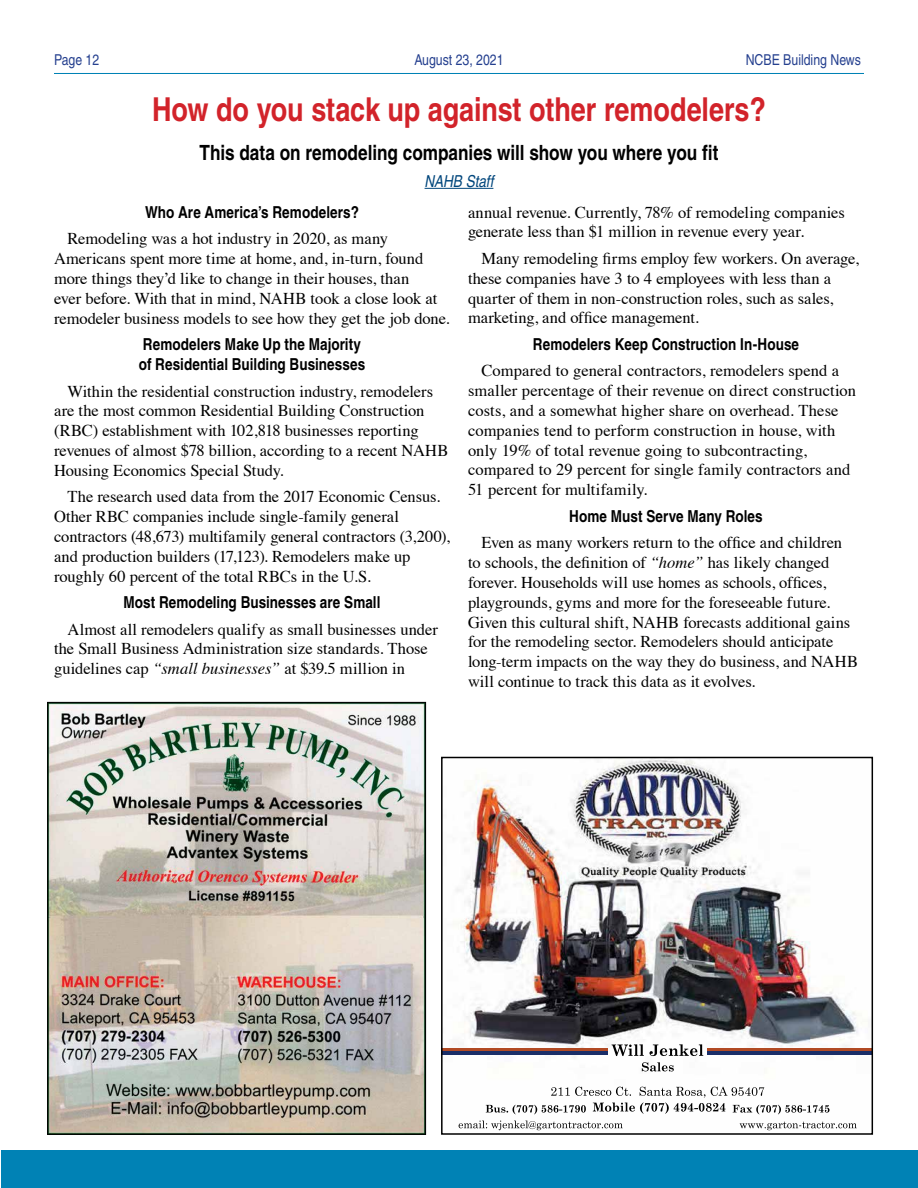
<style>
.page{position:relative;width:918px;height:1188px;background:#fff}
.page>*{position:absolute;margin:0;border:0;box-sizing:border-box;transform-origin:0 0}
.t1{font:700 condensed 33px "Helvetica";letter-spacing:-.005em;color:#d2232a}
.t2{font:700 condensed 21px "Helvetica";letter-spacing:-.005em;color:#000}
.t3{font:16.5px/19.8px "Times";letter-spacing:-.005em;color:#000}
.t4{font:700 condensed 16.5px/19.8px "Helvetica";letter-spacing:.005em;color:#000}
.t5{font:italic condensed 16.5px "Helvetica";letter-spacing:-.005em;color:#00467c}
.t6{font:condensed 15px "Helvetica";color:#25408f}
.t7{font:700 condensed 13.5px "Helvetica";color:#000}
.s1{font-style:italic}
</style>
<div class="page">
<div style="left:1px;top:1150px;width:917px;height:38px;background:#0082b5"></div>
<hr style="left:54px;top:73px;width:810px;height:1px;background:#0082b5">
<img style="left:49px;top:704px;width:375px;height:429px">
<img style="left:456px;top:760px;width:406px;height:371px">
<img style="left:444px;top:1048px;width:164px;height:7px">
<img style="left:707px;top:1048px;width:163px;height:7px">
<div style="left:441px;top:757px;width:432px;height:378px;border:2px solid #000"></div>
<hr style="left:425px;top:188px;width:68px;height:1px;background:#00467c">
<p class="t6" style="left:54px;top:51px;width:47px">Page 12</p>
<p class="t6" style="left:414px;top:51px;width:91px">August 23, 2021</p>
<p class="t6" style="left:746px;top:51px;width:117px">NCBE Building News</p>
<h1 class="t1" style="left:152px;top:89px;width:615px">How do you stack up against other remodelers?</h1>
<p class="t2" style="left:200px;top:140px;width:520px">This data on remodeling companies will show you where you fit</p>
<p class="t5" style="left:425px;top:171px;width:70px">NAHB Staff</p>
<p class="t4" style="left:145px;top:202px;width:215px">Who Are America’s Remodelers?</p>
<p class="t3" style="left:54px;top:228px;width:397px;text-indent:13px">Remodeling was a hot industry in 2020, as many Americans spent more time at home, and, in-turn, found more things they’d like to change in their houses, than<br>ever before. With that in mind, NAHB took a close look at remodeler business models to see how they get the job done.</p>
<p class="t4" style="left:139px;top:334px;width:228px">Remodelers Make Up the Majority of Residential Building Businesses</p>
<p class="t3" style="left:54px;top:380px;width:396px;text-indent:13px">Within the residential construction industry, remodelers are the most common Residential Building Construction (RBC) establishment with 102,818 businesses reporting revenues of almost $78 billion, according to a recent NAHB Housing Economics Special Study.</p>
<p class="t3" style="left:54px;top:485px;width:398px;text-indent:13px">The research used data from the 2017 Economic Census.<br>Other RBC companies include single-family general contractors (48,673) multifamily general contractors (3,200), and production builders (17,123). Remodelers make up roughly 60 percent of the total RBCs in the U.S.</p>
<p class="t4" style="left:124px;top:592px;width:258px">Most Remodeling Businesses are Small</p>
<p class="t3" style="left:54px;top:618px;width:385px;text-indent:13px">Almost all remodelers qualify as small businesses under the Small Business Administration size standards. Those guidelines cap <span class="s1">“small businesses”</span> at $39.5 million in</p>
<p class="t3" style="left:468px;top:201px;width:378px">annual revenue. Currently, 78% of remodeling companies generate less than $1 million in revenue every year.</p>
<p class="t3" style="left:468px;top:247px;width:393px;text-indent:13px">Many remodeling firms employ few workers. On average, these companies have 3 to 4 employees with less than a quarter of them in non-construction roles, such as sales, marketing, and office management.</p>
<p class="t4" style="left:533px;top:334px;width:268px">Remodelers Keep Construction In-House</p>
<p class="t3" style="left:468px;top:360px;width:390px;text-indent:13px">Compared to general contractors, remodelers spend a smaller percentage of their revenue on direct construction costs, and a somewhat higher share on overhead. These companies tend to perform construction in house, with only 19% of total revenue going to subcontracting, compared to 29 percent for single family contractors and 51 percent for multifamily.</p>
<p class="t4" style="left:569px;top:506px;width:195px">Home Must Serve Many Roles</p>
<p class="t3" style="left:468px;top:531px;width:392px;text-indent:13px">Even as many workers return to the office and children to schools, the definition of <span class="s1">“home”</span> has likely changed forever. Households will use homes as schools, offices, playgrounds, gyms and more for the foreseeable future.<br>Given this cultural shift, NAHB forecasts additional gains for the remodeling sector. Remodelers should anticipate long-term impacts on the way they do business, and NAHB will continue to track this data as it evolves.</p>
<p class="t7" style="left:288px;top:888px;width:8px">5</p>
</div>
